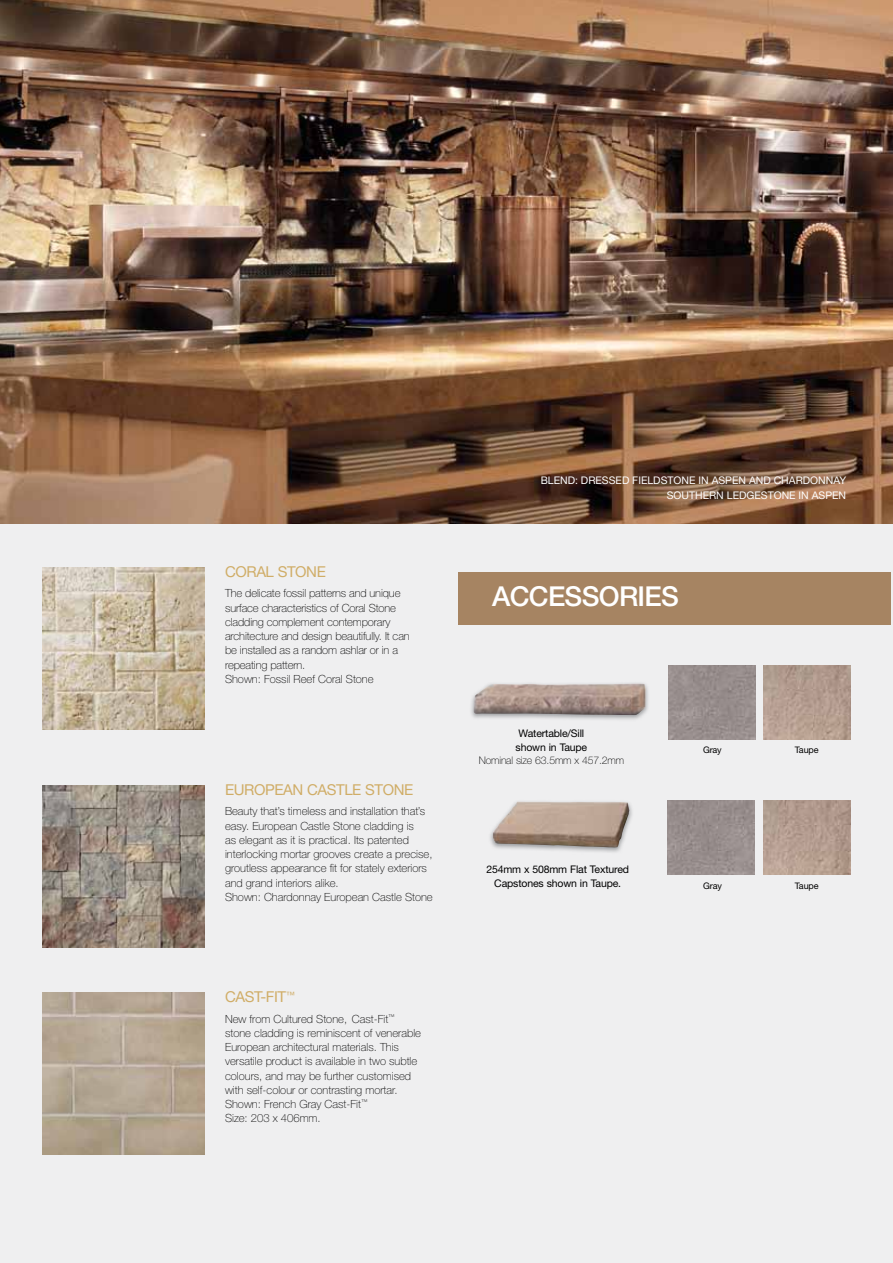
<style>
.page{position:relative;width:893px;height:1263px;background:#fff}
.page>*{position:absolute;margin:0;border:0;box-sizing:border-box;transform-origin:0 0}
.t1{font:500 27.45px "Helvetica Neue LT Std";letter-spacing:-.025em;color:#fff}
.t2{font:15px "Helvetica Neue LT Std";letter-spacing:-.025em;color:#d0ad67}
.t3{font:100 11.25px/14.2px "Helvetica Neue LT Std";color:#000}
.t4{font:10.5px/13.5px "Helvetica Neue LT Std";letter-spacing:-.015em;color:#000}
.t5{font:10.5px/14.7px "Helvetica Neue LT Std";color:#fff}
.t6{font:100 10.5px "Helvetica Neue LT Std";letter-spacing:-.015em;color:#000}
.t7{font:9px "Helvetica Neue LT Std";letter-spacing:-.015em;color:#000}
</style>
<div class="page">
<div style="left:0;top:480px;width:893px;height:783px;background:#efeff0"></div>
<img style="left:43px;top:993px;width:162px;height:162px">
<img style="left:43px;top:567px;width:162px;height:162px">
<img style="left:43px;top:785px;width:162px;height:162px">
<img style="left:0;top:0;width:893px;height:523px">
<img style="left:669px;top:666px;width:87px;height:73px">
<img style="left:763px;top:666px;width:87px;height:73px">
<div style="left:469px;top:681px;width:181px;height:41px;background:#7e8083;opacity:.75"></div>
<img style="left:473px;top:683px;width:173px;height:32px">
<div style="left:459px;top:573px;width:432px;height:52px;background:#a68462"></div>
<img style="left:668px;top:801px;width:87px;height:74px">
<img style="left:763px;top:801px;width:87px;height:74px">
<div style="left:488px;top:799px;width:146px;height:55px;background:#7e8083;opacity:.75"></div>
<img style="left:493px;top:802px;width:136px;height:46px">
<h2 class="t2" style="left:225px;top:563px;width:12px">cora</h2>
<h2 class="t2" style="left:266px;top:563px;width:23px">l sto</h2>
<h2 class="t2" style="left:306px;top:563px;width:21px">ne</h2>
<p class="t3" style="left:225px;top:586px;width:186px">The delicate fossil patterns and unique surface characteristics of Coral Stone cladding complement contemporary architecture and design beautifully. It can be installed as a random ashlar or in a repeating pattern.<br>Shown: Fossil Reef Coral Stone</p>
<h2 class="t2" style="left:225px;top:781px;width:30px">europ</h2>
<h2 class="t2" style="left:274px;top:781px;width:43px">ean cast</h2>
<h2 class="t2" style="left:344px;top:781px;width:32px">le sto</h2>
<h2 class="t2" style="left:394px;top:781px;width:21px">ne</h2>
<p class="t3" style="left:225px;top:804px;width:209px">Beauty that’s timeless and installation that’s easy. European Castle Stone cladding is<br>as elegant as it is practical. Its patented interlocking mortar grooves create a precise, groutless appearance fit for stately exteriors and grand interiors alike.<br>Shown: Chardonnay European Castle Stone</p>
<h2 class="t2" style="left:225px;top:988px;width:11px">cast</h2>
<h2 class="t2" style="left:260px;top:988px;width:36px">-fit<sup>™</sup></h2>
<p class="t3" style="left:225px;top:1011px;width:197px">New from Cultured Stone, Cast-Fit<sup>™ </sup>stone cladding is reminiscent of venerable European architectural materials. This versatile product is available in two subtle colours, and may be further customised with self-colour or contrasting mortar.<br>Shown: French Gray Cast-Fit<sup>™<br></sup>Size: 203 x 406mm.</p>
<p class="t5" style="left:541px;top:472px;width:15px">BLEND</p>
<p class="t5" style="left:575px;top:472px;width:70px">: DRESSED FIELD</p>
<p class="t5" style="left:667px;top:472px;width:181px;text-indent:-6px">STONE IN ASPEN AND CHARDONNAY<br>SOUTHERN LEDGE</p>
<p class="t5" style="left:761px;top:487px;width:79px">STONE IN ASPEN</p>
<h1 class="t1" style="left:492px;top:580px;width:75px">ACCESSOR</h1>
<h1 class="t1" style="left:638px;top:580px;width:24px">IES</h1>
<p class="t4" style="left:516px;top:726px;width:73px">Watertable/Sill shown in Taupe</p>
<p class="t6" style="left:479px;top:754px;width:147px">Nominal size 63.5mm x 457.2mm</p>
<p class="t4" style="left:486px;top:862px;width:144px;text-align:center">254mm x 508mm Flat Textured<br>Capstones shown in Taupe.</p>
<p class="t7" style="left:703px;top:744px;width:20px">Gray</p>
<p class="t7" style="left:795px;top:744px;width:25px">Taupe</p>
<p class="t7" style="left:703px;top:880px;width:20px">Gray</p>
<p class="t7" style="left:795px;top:880px;width:25px">Taupe</p>
</div>
